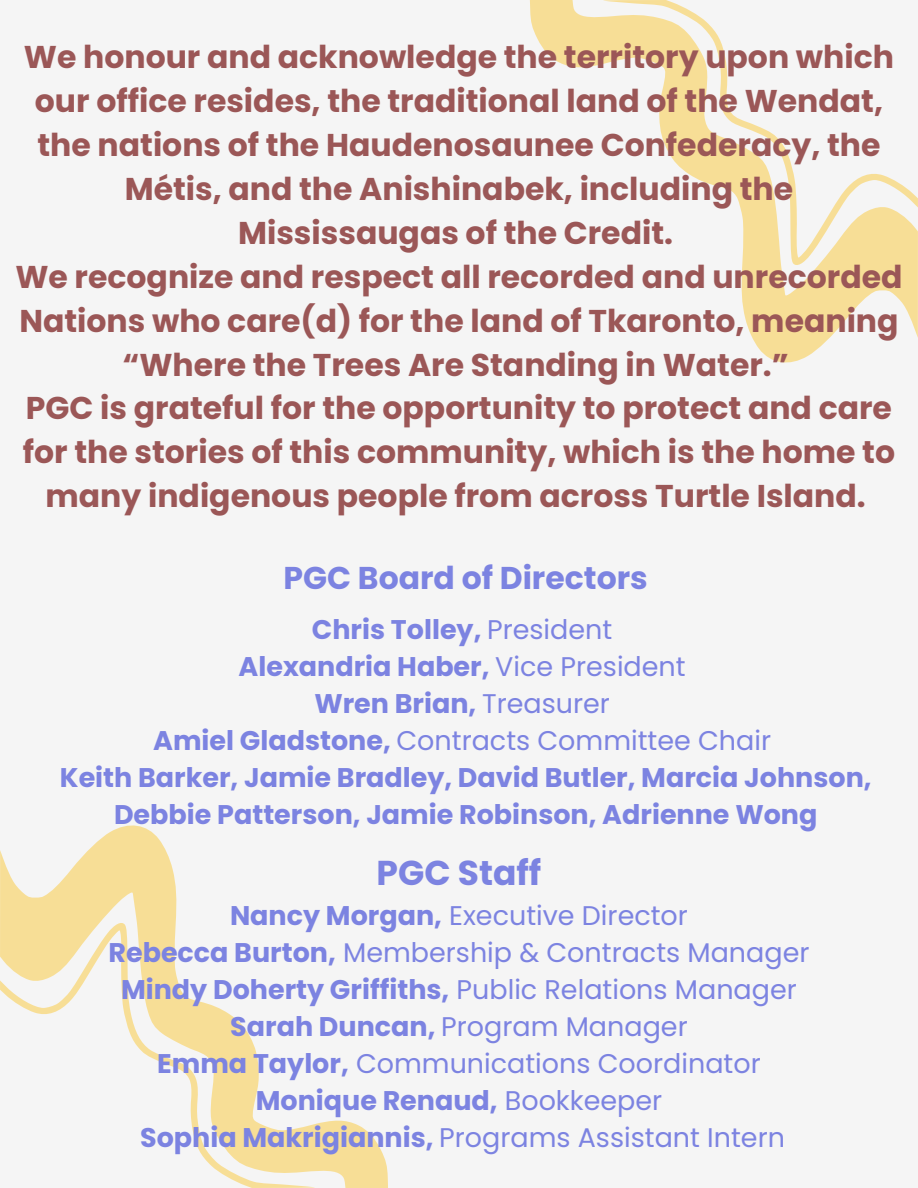
<style>
.page{position:relative;width:918px;height:1188px;background:#f5f5f5}
.page>*{position:absolute;margin:0;border:0;box-sizing:border-box;transform-origin:0 0}
.t1{font:700 34.5px "Poppins";color:#7c83e1}
.t2{font:700 31.5px/43.8px "Poppins";color:#9b5757;text-align:center}
.t3{font:700 31.5px "Poppins";color:#7c83e1}
.t4{font:700 27px/37.2px "Poppins";color:#7c83e1;text-align:center}
.t5{font:27px "Poppins";color:#7c83e1}
.s1{font-weight:400}
.s2{font-weight:700}
</style>
<div class="page">
<svg style="left:530px;top:0;width:388px;height:363px"></svg>
<svg style="left:0;top:825px;width:388px;height:363px"></svg>
<p class="t2" style="left:15px;top:36px;width:889px">We honour and acknowledge the territory upon which our office resides, the traditional land of the Wendat, the nations of the Haudenosaunee Confederacy, the Métis, and the Anishinabek, including the Mississaugas of the Credit.<br>We recognize and respect all recorded and unrecorded Nations who care(d) for the land of Tkaronto, meaning “Where the Trees Are Standing in Water.”<br>PGC is grateful for the opportunity to protect and care for the stories of this community, which is the home to many indigenous people from across Turtle Island.</p>
<p class="t3" style="left:284px;top:556px;width:366px">PGC Board of Directors</p>
<h1 class="t4" style="left:312px;top:611px;width:302px">Chris Tolley, <span class="s1">President</span></h1>
<h1 class="t4" style="left:239px;top:648px;width:449px">Alexandria Haber, <span class="s1">Vice President</span></h1>
<p class="t4" style="left:314px;top:685px;width:297px">Wren Brian, <span class="s1">Treasurer</span></p>
<p class="t5" style="left:153px;top:722px;width:620px"><span class="s2">Amiel Gladstone,</span> Contracts Committee Chair</p>
<p class="t4" style="left:60px;top:759px;width:813px">Keith Barker, Jamie Bradley, David Butler, Marcia Johnson,<br>Debbie Patterson, Jamie Robinson, Adrienne Wong</p>
<p class="t1" style="left:377px;top:849px;width:166px">PGC Staff</p>
<p class="t5" style="left:230px;top:896px;width:459px"><span class="s2">Nancy Morgan,</span> Executive Director</p>
<p class="t5" style="left:108px;top:933px;width:703px"><span class="s2">Rebecca Burton,</span> Membership &amp; Contracts Manager</p>
<p class="t4" style="left:121px;top:971px;width:677px">Mindy Doherty Griffiths, <span class="s1">Public Relations Manager</span></p>
<p class="t5" style="left:230px;top:1008px;width:459px"><span class="s2">Sarah Duncan,</span> Program Manager</p>
<p class="t5" style="left:157px;top:1045px;width:605px"><span class="s2">Emma Taylor,</span> Communications Coordinator</p>
<p class="t4" style="left:256px;top:1082px;width:408px">Monique Renaud, <span class="s1">Bookkeeper</span></p>
<p class="t5" style="left:140px;top:1119px;width:646px"><span class="s2">Sophia Makrigiannis,</span> Programs Assistant Intern</p>
</div>
